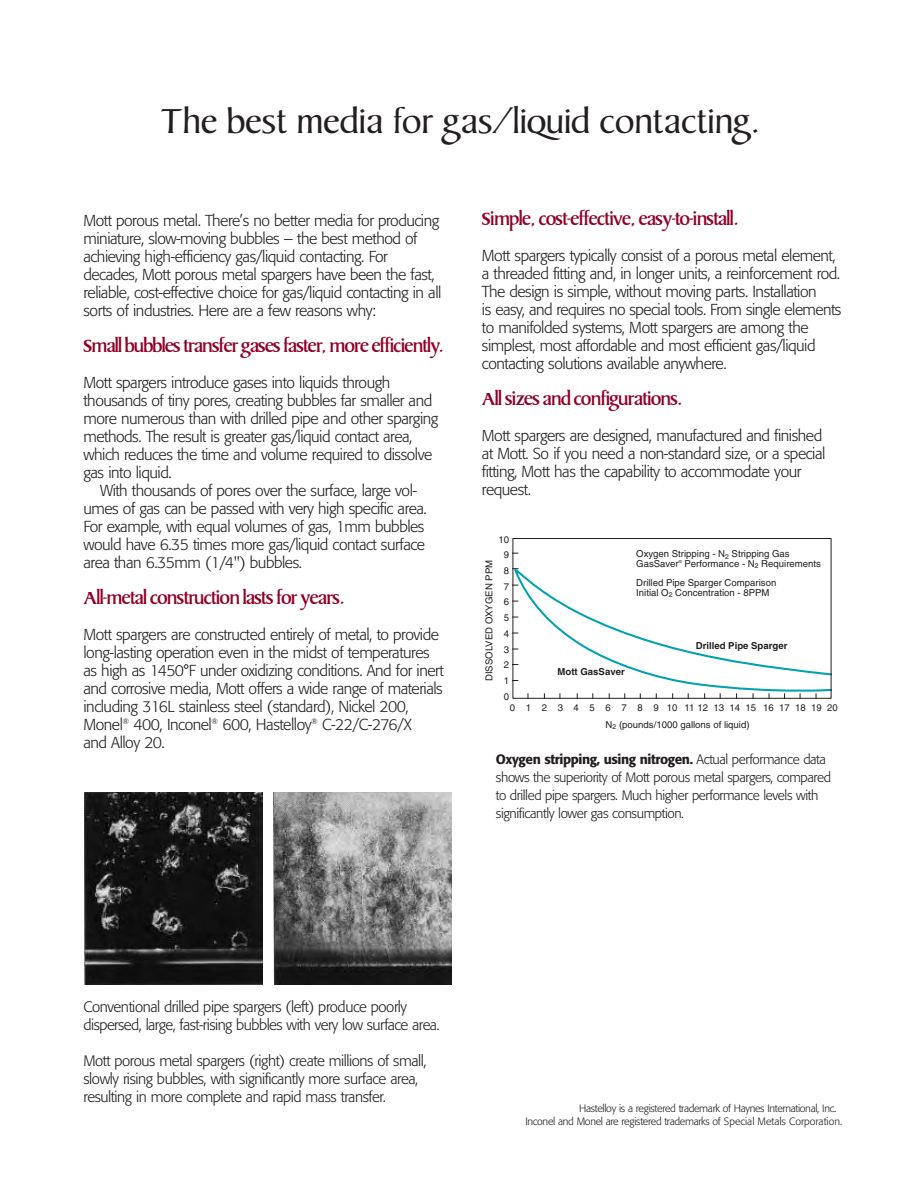
<style>
.page{position:relative;width:918px;height:1188px;background:#fff}
.page>*{position:absolute;margin:0;border:0;box-sizing:border-box;transform-origin:0 0}
.t1{font:36px "Baker Signet Rgl";letter-spacing:.02em;color:#231f20;scale:1.07 1}
.t2{font:18px "Baker Signet Mdm";letter-spacing:-.03em;color:#900126}
.t3{font:300 15.75px/18px "Formata";letter-spacing:-.03em;color:#231f20}
.t4{font:300 15px/18px "Formata";letter-spacing:-.03em;color:#231f20}
.t5{font:300 13.5px/18px "Formata";letter-spacing:-.03em;color:#231f20}
.t6{font:300 10.5px/13.5px "Formata";letter-spacing:-.03em;color:#231f20}
.t7{font:9.6px/15.8px "Helvetica";color:#231f20}
.t8{font:700 9.6px "Helvetica";color:#231f20}
.t9{font:4.05px "Helvetica";color:#231f20}
.s1{font-weight:500}
</style>
<div class="page">
<svg style="left:515px;top:568px;width:314px;height:129px"></svg>
<div style="left:513px;top:538px;width:318px;height:161px;border:1px solid #231f20"></div>
<img style="left:84px;top:792px;width:179px;height:192px">
<img style="left:273px;top:792px;width:179px;height:192px">
<h1 class="t1" style="left:162px;top:108px;width:561px">The best media for gas/liquid contacting.</h1>
<p class="t3" style="left:83px;top:213px;width:359px">Mott porous metal. There’s no better media for producing miniature, slow-moving bubbles – the best method of achieving high-efficiency gas/liquid contacting. For decades, Mott porous metal spargers have been the fast, reliable, cost-effective choice for gas/liquid contacting in all sorts of industries. Here are a few reasons why:</p>
<p class="t2" style="left:83px;top:337px;width:362px">Small bubbles transfer gases faster, more efficiently.</p>
<p class="t3" style="left:83px;top:375px;width:357px">Mott spargers introduce gases into liquids through thousands of tiny pores, creating bubbles far smaller and more numerous than with drilled pipe and other sparging methods. The result is greater gas/liquid contact area, which reduces the time and volume required to dissolve gas into liquid.</p>
<p class="t3" style="left:83px;top:483px;width:345px;text-indent:17px">With thousands of pores over the surface, large vol&shy;umes of gas can be passed with very high specific area.<br>For example, with equal volumes of gas, 1mm bubbles would have 6.35 times more gas/liquid contact surface area than 6.35mm (1/4") bubbles.</p>
<p class="t2" style="left:83px;top:589px;width:263px">All-metal construction lasts for years.</p>
<p class="t3" style="left:83px;top:627px;width:362px">Mott spargers are constructed entirely of metal, to provide long-lasting operation even in the midst of temperatures as high as 1450°F under oxidizing conditions. And for inert and corrosive media, Mott offers a wide range of materials including 316L stainless steel (standard), Nickel 200, Monel<sup>®</sup> 400, Inconel<sup>®</sup> 600, Hastelloy<sup>®</sup> C-22/C-276/X<br>and Alloy 20.</p>
<p class="t2" style="left:482px;top:210px;width:258px">Simple, cost-effective, easy-to-install.</p>
<p class="t3" style="left:482px;top:248px;width:361px">Mott spargers typically consist of a porous metal element, a threaded fitting and, in longer units, a reinforcement rod.<br>The design is simple, without moving parts. Installation<br>is easy, and requires no special tools. From single elements to manifolded systems, Mott spargers are among the simplest, most affordable and most efficient gas/liquid contacting solutions available anywhere.</p>
<p class="t2" style="left:482px;top:390px;width:202px">All sizes and configurations.</p>
<p class="t3" style="left:482px;top:428px;width:345px">Mott spargers are designed, manufactured and finished at Mott. So if you need a non-standard size, or a special fitting, Mott has the capability to accommodate your request.</p>
<p class="t7" style="left:499px;top:532px;width:12px;text-align:center">10<br>9<br>8<br>7<br>6<br>5<br>4<br>3<br>2<br>1<br>0</p>
<p class="t7" style="left:482px;top:681px;width:123px;rotate:-90deg">DISSOLVED OXYGEN PPM</p>
<p class="t7" style="left:636px;top:550px;width:155px;line-height:9.6px">Oxygen Stripping - N<sub>2</sub> Stripping Gas<br>GasSaver</p>
<p class="t9" style="left:679px;top:560px;width:5px">®</p>
<p class="t7" style="left:636px;top:555px;width:186px;line-height:19.2px;text-indent:48px">Performance - N<sub>2</sub> Requirements<br>Drilled Pipe Sparger Comparison</p>
<p class="t7" style="left:636px;top:585px;width:135px">Initial O<sub>2</sub> Concentration - 8PPM</p>
<p class="t8" style="left:558px;top:668px;width:69px">Mott GasSaver</p>
<p class="t8" style="left:696px;top:642px;width:93px">Drilled Pipe Sparger</p>
<p class="t7" style="left:510px;top:701px;width:330px">0 1 2 3 4 5 6 7 8 9 10 11 12 13 1415 1617181920</p>
<p class="t7" style="left:606px;top:717px;width:145px">N<sub>2</sub> (pounds/1000 gallons of liquid)</p>
<p class="t5" style="left:496px;top:751px;width:337px"><span class="s1">Oxygen stripping, using nitrogen.</span> Actual performance data shows the superiority of Mott porous metal spargers, compared to drilled pipe spargers. Much higher performance levels with significantly lower gas consumption.</p>
<p class="t4" style="left:83px;top:999px;width:358px">Conventional drilled pipe spargers (left) produce poorly dispersed, large, fast-rising bubbles with very low surface area.</p>
<p class="t4" style="left:83px;top:1053px;width:345px">Mott porous metal spargers (right) create millions of small, slowly rising bubbles, with significantly more surface area, resulting in more complete and rapid mass transfer.</p>
<p class="t6" style="left:526px;top:1102px;width:318px;text-indent:54px">Hastelloy is a registered trademark of Haynes International, Inc.<br>Inconel and Monel are registered trademarks of Special Metals Corporation.</p>
</div>
